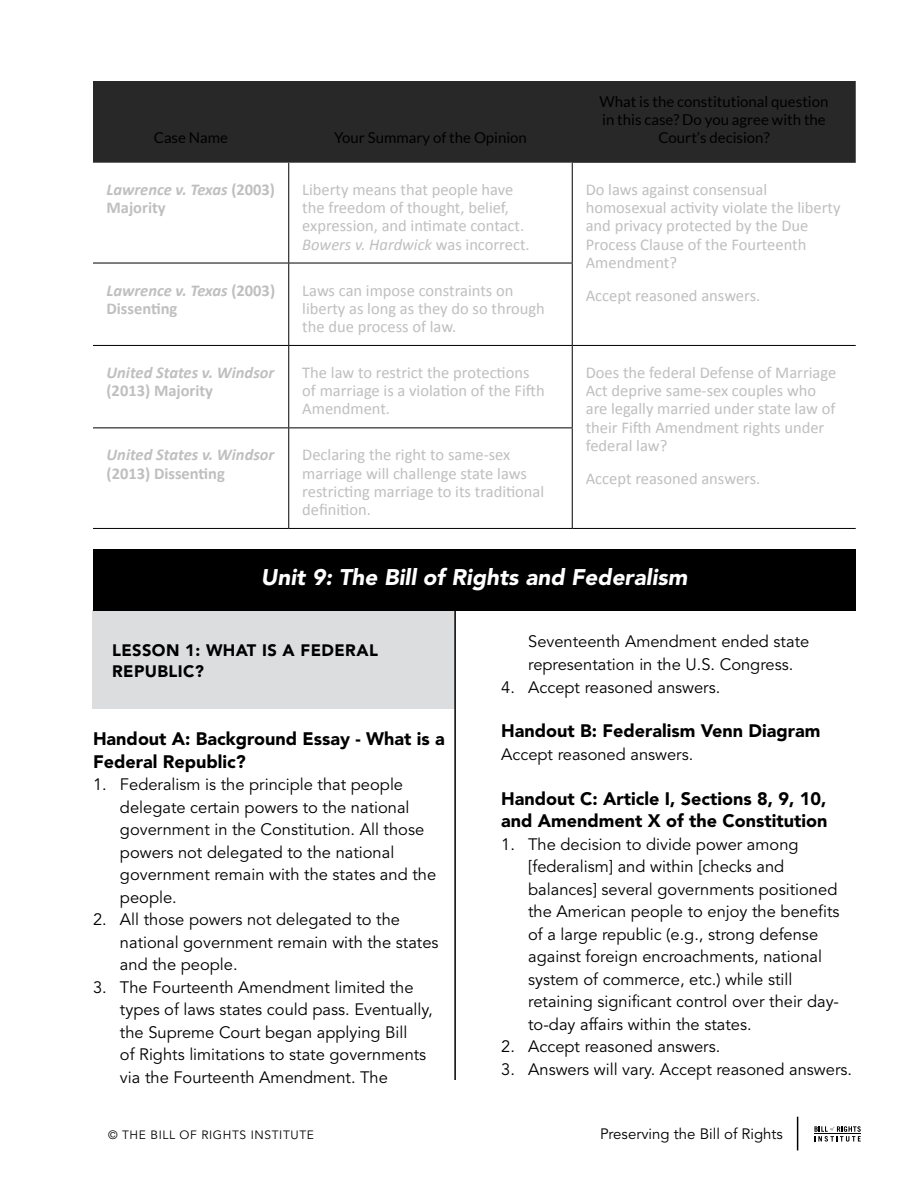
<style>
.page{position:relative;width:918px;height:1188px;background:#fff}
.page>*{position:absolute;margin:0;border:0;box-sizing:border-box;transform-origin:0 0}
.t1{font:italic 900 22.5px "Avenir LT Std";color:#fff}
.t2{font:900 18px/22.5px "Avenir LT Std";color:#000}
.t3{font:16.5px/22.5px "Avenir";color:#000}
.t4{font:16.5px/18.1px "Calibri";color:#bfbfbf}
.t5{font:italic 700 16.5px/18.1px "Calibri";color:#bfbfbf}
.t6{font:700 16.5px/18.1px "Calibri";color:#bfbfbf}
.t7{font:900 16.5px/21px "Avenir LT Std";letter-spacing:.025em;color:#000}
.t8{font:15px/18px "Lato";color:#000;text-align:center}
.t9{font:15px "Avenir";color:#000}
.t10{font:12px "Avenir";letter-spacing:.05em;color:#000}
.s1{font-style:normal}
.s2{font-style:italic}
</style>
<div class="page">
<hr style="left:797px;top:1117px;width:1px;height:33px;background:#000">
<div style="left:93px;top:81px;width:763px;height:82px;background:#292829"></div>
<svg style="left:93px;top:163px;width:762px;height:365px"></svg>
<hr style="left:93px;top:263px;width:195px;height:1px;background:#000">
<hr style="left:93px;top:345px;width:195px;height:1px;background:#000">
<hr style="left:573px;top:345px;width:283px;height:1px;background:#000">
<hr style="left:93px;top:427px;width:195px;height:1px;background:#000">
<hr style="left:93px;top:528px;width:196px;height:1px;background:#000">
<hr style="left:289px;top:528px;width:283px;height:1px;background:#000">
<hr style="left:572px;top:528px;width:284px;height:1px;background:#000">
<hr style="left:288px;top:163px;width:1px;height:100px;background:#000">
<hr style="left:572px;top:163px;width:1px;height:100px;background:#000">
<hr style="left:288px;top:263px;width:285px;height:1px;background:#000">
<hr style="left:288px;top:263px;width:1px;height:82px;background:#000">
<hr style="left:572px;top:263px;width:1px;height:82px;background:#000">
<hr style="left:288px;top:345px;width:285px;height:1px;background:#000">
<hr style="left:288px;top:346px;width:1px;height:81px;background:#000">
<hr style="left:572px;top:346px;width:1px;height:81px;background:#000">
<hr style="left:288px;top:427px;width:285px;height:1px;background:#000">
<hr style="left:288px;top:428px;width:1px;height:100px;background:#000">
<hr style="left:572px;top:428px;width:1px;height:100px;background:#000">
<div style="left:92px;top:611px;width:362px;height:98px;background:#dcddde"></div>
<hr style="left:454px;top:603px;width:2px;height:477px;background:#000">
<div style="left:93px;top:549px;width:762px;height:62px;background:#000"></div>
<svg style="left:814px;top:1126px;width:47px;height:16px"></svg>
<p class="t8" style="left:154px;top:128px;width:76px">Case Name</p>
<p class="t8" style="left:334px;top:128px;width:194px">Your Summary of the Opinion</p>
<p class="t8" style="left:600px;top:92px;width:230px">What is the constitutional question in this case? Do you agree with the<br>Court’s decision?</p>
<p class="t5" style="left:106px;top:181px;width:170px">Lawrence v. Texas <span class="s1">(2003)<br>Majority</span></p>
<p class="t4" style="left:302px;top:180px;width:229px">Liberty means that people have the freedom of thought, belief, expression, and intimate contact.<br><span class="s2">Bowers v. Hardwick</span> was incorrect.</p>
<p class="t4" style="left:586px;top:180px;width:256px">Do laws against consensual homosexual activity violate the liberty and privacy protected by the Due<br>Process Clause of the Fourteenth<br>Amendment?</p>
<p class="t4" style="left:586px;top:285px;width:176px">Accept reasoned answers.</p>
<p class="t6" style="left:107px;top:281px;width:170px"><span class="s2">Lawrence v. Texas</span> (2003)<br>Dissenting</p>
<p class="t4" style="left:302px;top:280px;width:244px">Laws can impose constraints on liberty as long as they do so through the due process of law.</p>
<p class="t5" style="left:107px;top:364px;width:169px">United States v. Windsor</p>
<p class="t6" style="left:107px;top:382px;width:108px">(2013) Majority</p>
<p class="t4" style="left:302px;top:363px;width:244px">The law to restrict the protections of marriage is a violation of the Fifth<br>Amendment.</p>
<p class="t4" style="left:586px;top:363px;width:252px">Does the federal Defense of Marriage<br>Act deprive same-sex couples who are legally married under state law of their Fifth Amendment rights under federal law?</p>
<p class="t4" style="left:586px;top:468px;width:176px">Accept reasoned answers.</p>
<p class="t5" style="left:107px;top:446px;width:169px">United States v. Windsor</p>
<p class="t6" style="left:107px;top:464px;width:120px">(2013) Dissenting</p>
<p class="t4" style="left:302px;top:445px;width:244px">Declaring the right to same-sex marriage will challenge state laws restricting marriage to its traditional definition.</p>
<h1 class="t1" style="left:261px;top:564px;width:428px">Unit 9: The Bill of Rights and Federalism</h1>
<p class="t7" style="left:112px;top:639px;width:267px">LESSON 1: WHAT IS A FEDERAL<br>REPUBLIC?</p>
<p class="t2" style="left:93px;top:727px;width:353px">Handout A: Background Essay - What is a<br>Federal Republic?</p>
<p class="t3" style="left:120px;top:773px;width:318px;text-indent:-27px">1. Federalism is the principle that people delegate certain powers to the national government in the Constitution. All those powers not delegated to the national government remain with the states and the people.</p>
<p class="t3" style="left:120px;top:908px;width:320px;text-indent:-27px">2. All those powers not delegated to the national government remain with the states and the people.</p>
<p class="t3" style="left:120px;top:976px;width:314px;text-indent:-27px">3. The Fourteenth Amendment limited the types of laws states could pass. Eventually, the Supreme Court began applying Bill<br>of Rights limitations to state governments via the Fourteenth Amendment. The</p>
<p class="t3" style="left:528px;top:631px;width:283px">Seventeenth Amendment ended state representation in the U.S. Congress.</p>
<p class="t3" style="left:501px;top:676px;width:221px">4. Accept reasoned answers.</p>
<p class="t2" style="left:501px;top:720px;width:321px">Handout B: Federalism Venn Diagram</p>
<p class="t3" style="left:501px;top:743px;width:194px">Accept reasoned answers.</p>
<p class="t2" style="left:501px;top:787px;width:328px">Handout C: Article I, Sections 8, 9, 10, and Amendment X of the Constitution</p>
<p class="t3" style="left:528px;top:833px;width:313px;text-indent:-27px">1. The decision to divide power among [federalism] and within [checks and balances] several governments positioned the American people to enjoy the benefits of a large republic (e.g., strong defense against foreign encroachments, national system of commerce, etc.) while still retaining significant control over their day&shy;to-day affairs within the states.</p>
<p class="t3" style="left:501px;top:1036px;width:221px">2. Accept reasoned answers.</p>
<p class="t3" style="left:501px;top:1058px;width:352px">3. Answers will vary. Accept reasoned answers.</p>
<p class="t10" style="left:108px;top:1127px;width:207px">© THE BILL OF RIGHTS INSTITUTE</p>
<p class="t9" style="left:600px;top:1124px;width:184px">Preserving the Bill of Rights</p>
</div>
